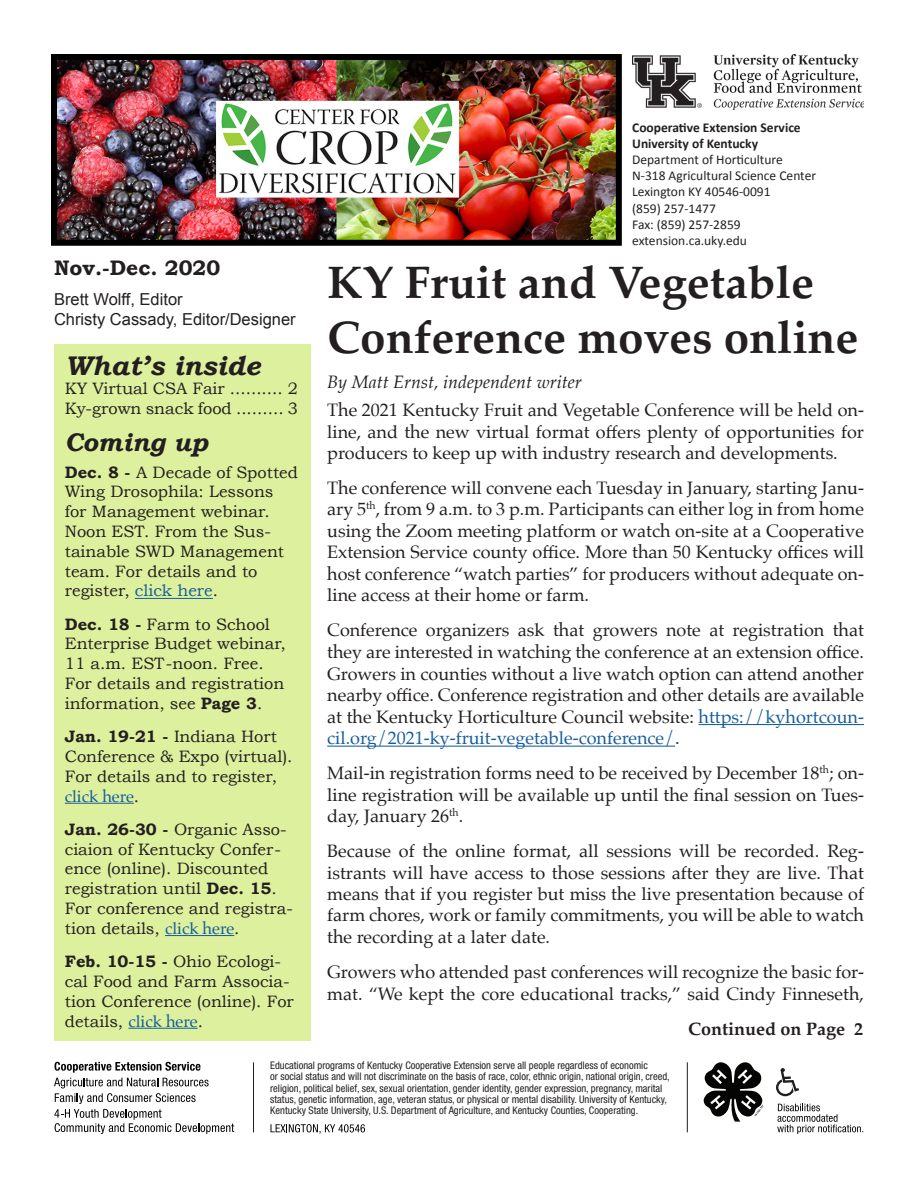
<style>
.page{position:relative;width:918px;height:1188px;background:#fff}
.page>*{position:absolute;margin:0;border:0;box-sizing:border-box;transform-origin:0 0}
.t1{font:700 45.75px/54.9px "Palatino";color:#231f20}
.t2{font:italic 700 27px "Bookman Old Style";color:#231f20}
.t3{font:italic 700 25.5px "Bookman Old Style";color:#231f20}
.t4{font:700 21px "Bookman Old Style";color:#231f20}
.t5{font:18px/21.5px "Palatino";color:#231f20;text-align:justify}
.t6{font:italic 18px "Palatino";color:#231f20}
.t7{font:700 18px "Palatino";color:#231f20}
.t8{font:16.5px/19.8px "Bookman Old Style";color:#231f20}
.t9{font:16.5px "Arial";color:#231f20}
.t10{font:13.5px/16.2px "Calibri";color:#231f20}
.t11{font:condensed 10.5px/11.2px "Helvetica Neue LT Std";color:#231f20}
.s1{font-weight:700}
.s2{color:#175d9e}
.s3{font-family:"Palatino";color:#175d9e}
</style>
<div class="page">
<hr style="left:699px;top:724px;width:165px;height:1px;background:#175d9e">
<hr style="left:327px;top:746px;width:348px;height:1px;background:#175d9e">
<div style="left:54px;top:345px;width:257px;height:696px;background:#dcf09d"></div>
<hr style="left:135px;top:598px;width:78px;height:1px;background:#175d9e">
<hr style="left:65px;top:803px;width:69px;height:1px;background:#175d9e">
<hr style="left:165px;top:935px;width:69px;height:1px;background:#175d9e">
<hr style="left:128px;top:1028px;width:70px;height:1px;background:#175d9e">
<img style="left:632px;top:54px;width:232px;height:56px">
<img style="left:58px;top:61px;width:557px;height:178px">
<div style="left:51px;top:54px;width:571px;height:192px;border:6px solid #000"></div>
<div style="left:776px;top:1079px;width:19px;height:17px;border:2px solid #201d1e;border-radius:50%"></div>
<svg style="left:779px;top:1068px;width:20px;height:26px"></svg>
<svg style="left:54px;top:1062px;width:180px;height:72px"></svg>
<svg style="left:270px;top:1124px;width:95px;height:10px"></svg>
<svg style="left:777px;top:1104px;width:86px;height:30px"></svg>
<hr style="left:253px;top:1062px;width:1px;height:70px;background:#201d1e">
<hr style="left:687px;top:1062px;width:1px;height:70px;background:#201d1e">
<svg style="left:703px;top:1062px;width:60px;height:60px"></svg>
<p class="t4" style="left:54px;top:256px;width:168px">Nov.-Dec. 2020</p>
<p class="t9" style="left:54px;top:288px;width:130px">Brett Wolff, Editor</p>
<p class="t9" style="left:54px;top:308px;width:243px">Christy Cassady, Editor/Designer</p>
<p class="t2" style="left:65px;top:349px;width:197px">What’s inside</p>
<p class="t8" style="left:65px;top:379px;width:235px">KY Virtual CSA Fair .......... 2</p>
<p class="t8" style="left:65px;top:398px;width:235px">Ky-grown snack food ......... 3</p>
<p class="t3" style="left:65px;top:427px;width:145px">Coming up</p>
<p class="t8" style="left:65px;top:462px;width:235px"><span class="s1">Dec. 8 -</span> A Decade of Spotted<br>Wing Drosophila: Lessons for Management webinar.<br>Noon EST. From the Sus&shy;tainable SWD Management team. For details and to register, <span class="s2">click here</span>.</p>
<p class="t8" style="left:65px;top:614px;width:223px"><span class="s1">Dec. 18 -</span> Farm to School<br>Enterprise Budget webinar,<br>11 a.m. EST-noon. Free.<br>For details and registration information, see <span class="s1">Page 3</span>.</p>
<p class="t8" style="left:65px;top:727px;width:229px"><span class="s1">Jan. 19-21 -</span> Indiana Hort<br>Conference &amp; Expo (virtual).<br>For details and to register, <span class="s3">click here</span>.</p>
<p class="t8" style="left:65px;top:819px;width:230px"><span class="s1">Jan. 26-30 -</span> Organic Asso&shy;ciaion of Kentucky Confer&shy;ence (online). Discounted registration until <span class="s1">Dec. 15</span>.<br>For conference and registra&shy;tion details, <span class="s3">click here</span>.</p>
<p class="t8" style="left:65px;top:952px;width:231px"><span class="s1">Feb. 10-15 -</span> Ohio Ecologi&shy;cal Food and Farm Associa&shy;tion Conference (online). For details, <span class="s3">click here</span>.</p>
<p class="t10" style="left:632px;top:119px;width:185px"><span class="s1">Cooperative Extension Service<br>University of Kentucky<br></span>Department of Horticulture<br>N-318 Agricultural Science Center<br>Lexington KY 40546-0091<br>(859) 257-1477<br>Fax: (859) 257-2859 extension.ca.uky.edu</p>
<p class="t1" style="left:327px;top:254px;width:533px">KY Fruit and Vegetable<br>Conference moves online</p>
<p class="t6" style="left:327px;top:367px;width:256px">By Matt Ernst, independent writer</p>
<p class="t5" style="left:327px;top:399px;width:538px">The 2021 Kentucky Fruit and Vegetable Conference will be held on&shy;line, and the new virtual format offers plenty of opportunities for producers to keep up with industry research and developments.</p>
<p class="t5" style="left:327px;top:477px;width:538px">The conference will convene each Tuesday in January, starting Janu&shy;ary 5<sup>th</sup>, from 9 a.m. to 3 p.m. Participants can either log in from home using the Zoom meeting platform or watch on-site at a Cooperative Extension Service county office. More than 50 Kentucky offices will host conference “watch parties” for producers without adequate on&shy;line access at their home or farm.</p>
<p class="t5" style="left:327px;top:619px;width:538px">Conference organizers ask that growers note at registration that they are interested in watching the conference at an extension office.<br>Growers in counties without a live watch option can attend another nearby office. Conference registration and other details are available at the Kentucky Horticulture Council website: <span class="s2">https://kyhortcoun&shy;cil.org/2021-ky-fruit-vegetable-conference/</span>.</p>
<p class="t5" style="left:327px;top:762px;width:538px">Mail-in registration forms need to be received by December 18<sup>th</sup>; on&shy;line registration will be available up until the final session on Tues&shy;day, January 26<sup>th</sup>.</p>
<p class="t5" style="left:327px;top:840px;width:538px">Because of the online format, all sessions will be recorded. Reg&shy;istrants will have access to those sessions after they are live. That means that if you register but miss the live presentation because of farm chores, work or family commitments, you will be able to watch the recording at a later date.</p>
<p class="t5" style="left:327px;top:961px;width:538px">Growers who attended past conferences will recognize the basic for&shy;mat. “We kept the core educational tracks,” said Cindy Finneseth,</p>
<p class="t7" style="left:688px;top:1014px;width:176px">Continued on Page 2</p>
<p class="t11" style="left:270px;top:1060px;width:401px">Educational programs of Kentucky Cooperative Extension serve all people regardless of economic<br>or social status and will not discriminate on the basis of race, color, ethnic origin, national origin, creed, religion, political belief, sex, sexual orientation, gender identity, gender expression, pregnancy, marital status, genetic information, age, veteran status, or physical or mental disability. University of Kentucky, Kentucky State University, U.S. Department of Agriculture, and Kentucky Counties, Cooperating.</p>
</div>
